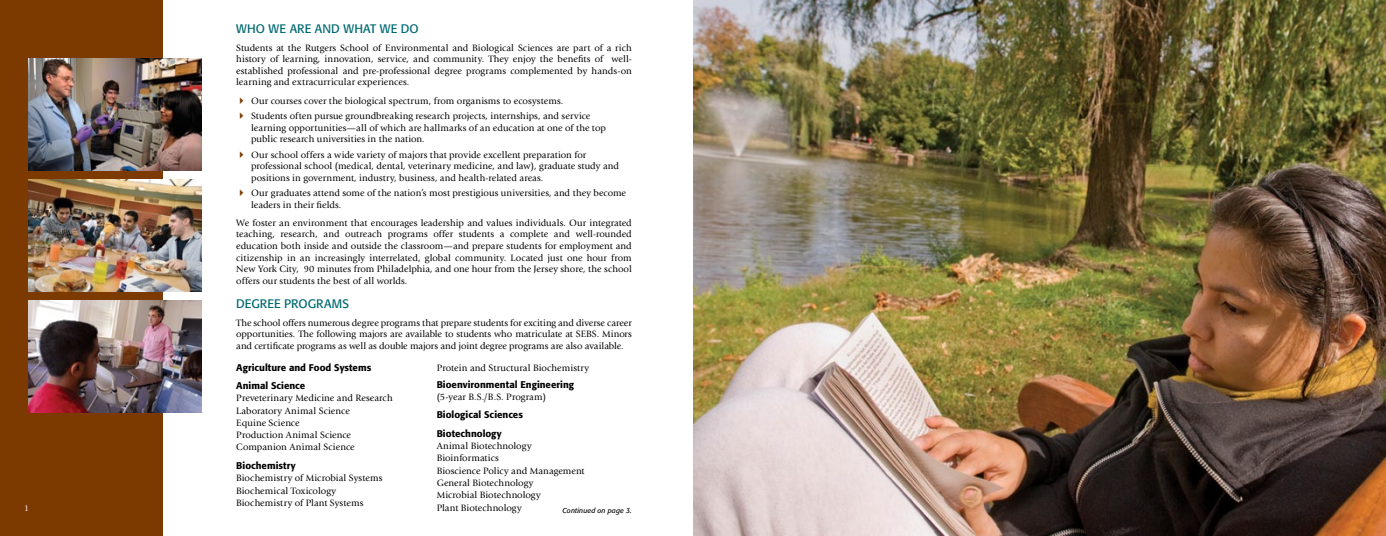
<style>
.page{position:relative;width:1386px;height:536px;background:#fff}
.page>*{position:absolute;margin:0;border:0;box-sizing:border-box;transform-origin:0 0}
.t1{font:12.25px "Formata BQ";letter-spacing:.005em;color:#006a71}
.t2{font:9.62px/11.5px "Giovanni Std";letter-spacing:.005em;color:#000}
.t3{font:500 9.62px/18.6px "Formata BQ";letter-spacing:.005em;color:#000}
.t4{font:8.75px "Giovanni Std";color:#fff}
.t5{font:italic 7px "Formata BQ";letter-spacing:.015em;color:#000}
.s1{color:#7c3a00}
</style>
<div class="page">
<img style="left:693px;top:0;width:693px;height:536px">
<div style="left:0;top:0;width:163px;height:536px;background:#7c3a00"></div>
<img style="left:29px;top:59px;width:173px;height:111px">
<img style="left:29px;top:180px;width:173px;height:111px">
<img style="left:29px;top:301px;width:173px;height:111px">
<p class="t1" style="left:236px;top:21px;width:184px">WHO WE ARE AND WHAT WE DO</p>
<p class="t2" style="left:236px;top:42px;width:397px;text-align:justify">Students at the Rutgers School of Environmental and Biological Sciences are part of a rich history of learning, innovation, service, and community. They enjoy the benefits of well&shy;established professional and pre-professional degree programs complemented by hands-on learning and extracurricular experiences.</p>
<p class="t2" style="left:236px;top:95px;width:329px"><span class="s1">✔</span> Our courses cover the biological spectrum, from organisms to ecosystems.</p>
<p class="t2" style="left:251px;top:110px;width:356px;text-indent:-15px"><span class="s1">✔</span> Students often pursue groundbreaking research projects, internships, and service learning opportunities—all of which are hallmarks of an education at one of the top public research universities in the nation.</p>
<p class="t2" style="left:251px;top:149px;width:369px;text-indent:-15px"><span class="s1">✔</span> Our school offers a wide variety of majors that provide excellent preparation for professional school (medical, dental, veterinary medicine, and law), graduate study and positions in government, industry, business, and health-related areas.</p>
<p class="t2" style="left:251px;top:187px;width:376px;text-indent:-15px"><span class="s1">✔</span> Our graduates attend some of the nation’s most prestigious universities, and they become leaders in their fields.</p>
<p class="t2" style="left:236px;top:217px;width:397px;text-align:justify">We foster an environment that encourages leadership and values individuals. Our integrated teaching, research, and outreach programs offer students a complete and well-rounded education both inside and outside the classroom—and prepare students for employment and citizenship in an increasingly interrelated, global community. Located just one hour from New York City, 90 minutes from Philadelphia, and one hour from the Jersey shore, the school offers our students the best of all worlds.</p>
<p class="t1" style="left:236px;top:296px;width:114px">DEGREE PROGRAMS</p>
<p class="t2" style="left:236px;top:317px;width:397px;text-align:justify">The school offers numerous degree programs that prepare students for exciting and diverse career opportunities. The following majors are available to students who matriculate at SEBS. Minors and certificate programs as well as double majors and joint degree programs are also available.</p>
<p class="t3" style="left:236px;top:357px;width:137px">Agriculture and Food Systems<br>Animal Science</p>
<p class="t2" style="left:236px;top:392px;width:158px;line-height:12.2px">Preveterinary Medicine and Research<br>Laboratory Animal Science<br>Equine Science<br>Production Animal Science<br>Companion Animal Science</p>
<p class="t3" style="left:236px;top:456px;width:61px">Biochemistry</p>
<p class="t2" style="left:236px;top:472px;width:148px;line-height:12.2px">Biochemistry of Microbial Systems<br>Biochemical Toxicology<br>Biochemistry of Plant Systems</p>
<p class="t2" style="left:437px;top:361px;width:154px">Protein and Structural Biochemistry</p>
<p class="t3" style="left:437px;top:374px;width:139px">Bioenvironmental Engineering</p>
<p class="t2" style="left:437px;top:391px;width:111px">(5-year B.S./B.S. Program)</p>
<p class="t3" style="left:437px;top:405px;width:88px">Biological Sciences<br>Biotechnology</p>
<p class="t2" style="left:437px;top:440px;width:149px;line-height:12.2px">Animal Biotechnology<br>Bioinformatics<br>Bioscience Policy and Management<br>General Biotechnology<br>Microbial Biotechnology</p>
<p class="t4" style="left:24px;top:503px;width:6px">1</p>
<p class="t2" style="left:437px;top:501px;width:87px">Plant Biotechnology</p>
<p class="t5" style="left:563px;top:506px;width:71px">Continued on page 3.</p>
</div>
